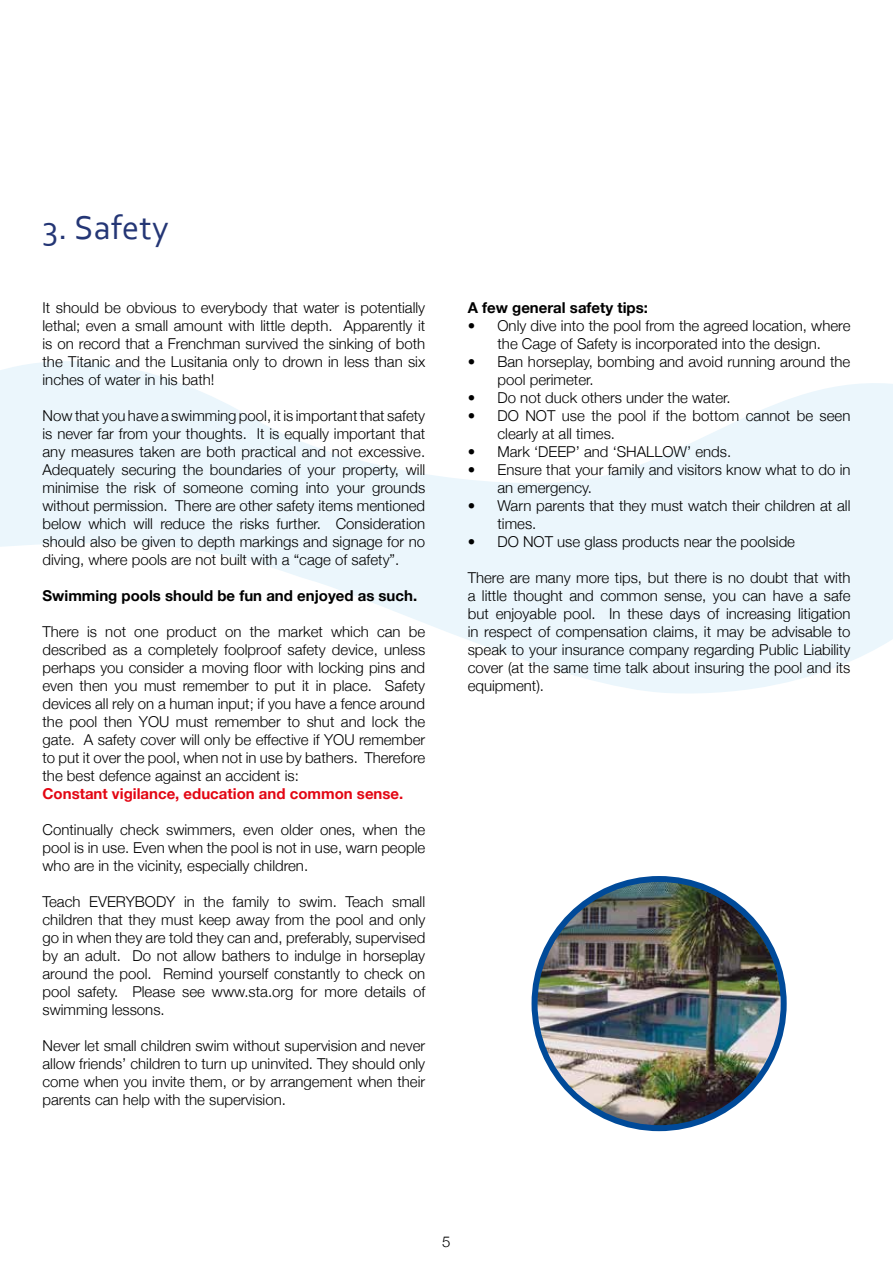
<style>
.page{position:relative;width:893px;height:1263px;background:#fff}
.page>*{position:absolute;margin:0;border:0;box-sizing:border-box;transform-origin:0 0}
.t1{font:34.5px "Corbel";letter-spacing:.01em;color:#243675}
.t2{font:300 15px/18px "Helvetica Neue";color:#000;text-align:justify}
.t3{font:700 15px "Helvetica Neue";color:#000}
.t4{font:700 15px "Helvetica Neue";color:#e30613}
</style>
<div class="page">
<svg style="left:0;top:361px;width:893px;height:332px;fill:#ebf6fc"></svg>
<img style="left:534px;top:879px;width:250px;height:249px;border-radius:125px">
<div style="left:531px;top:876px;width:256px;height:255px;border:6px solid #004a99;border-radius:50%"></div>
<h1 class="t1" style="left:43px;top:207px;width:128px">3. Safety</h1>
<p class="t2" style="left:43px;top:297px;width:384px">It should be obvious to everybody that water is potentially lethal; even a small amount with little depth. Apparently it is on record that a Frenchman survived the sinking of both the Titanic and the Lusitania only to drown in less than six inches of water in his bath!</p>
<p class="t2" style="left:43px;top:405px;width:384px">Now that you have a swimming pool, it is important that safety is never far from your thoughts. It is equally important that any measures taken are both practical and not excessive.<br>Adequately securing the boundaries of your property, will minimise the risk of someone coming into your grounds without permission. There are other safety items mentioned below which will reduce the risks further. Consideration should also be given to depth markings and signage for no diving, where pools are not built with a “cage of safety”.</p>
<p class="t3" style="left:43px;top:583px;width:376px">Swimming pools should be fun and enjoyed as such.</p>
<p class="t2" style="left:43px;top:621px;width:384px">There is not one product on the market which can be described as a completely foolproof safety device, unless perhaps you consider a moving floor with locking pins and even then you must remember to put it in place. Safety devices all rely on a human input; if you have a fence around the pool then YOU must remember to shut and lock the gate. A safety cover will only be effective if YOU remember to put it over the pool, when not in use by bathers. Therefore the best defence against an accident is:</p>
<p class="t4" style="left:43px;top:781px;width:362px">Constant vigilance, education and common sense.</p>
<p class="t2" style="left:43px;top:819px;width:384px">Continually check swimmers, even older ones, when the pool is in use. Even when the pool is not in use, warn people who are in the vicinity, especially children.</p>
<p class="t2" style="left:43px;top:891px;width:384px">Teach EVERYBODY in the family to swim. Teach small children that they must keep away from the pool and only go in when they are told they can and, preferably, supervised by an adult. Do not allow bathers to indulge in horseplay around the pool. Remind yourself constantly to check on pool safety. Please see www.sta.org for more details of swimming lessons.</p>
<p class="t2" style="left:43px;top:1035px;width:384px">Never let small children swim without supervision and never allow friends’ children to turn up uninvited. They should only come when you invite them, or by arrangement when their parents can help with the supervision.</p>
<p class="t3" style="left:468px;top:295px;width:182px">A few general safety tips:</p>
<p class="t2" style="left:468px;top:315px;width:384px;text-align:center">• Only dive into the pool from the agreed location, where the Cage of Safety is incorporated into the design.</p>
<p class="t2" style="left:497px;top:351px;width:354px;text-indent:-30px">• Ban horseplay, bombing and avoid running around the pool perimeter.</p>
<p class="t2" style="left:468px;top:387px;width:264px">• Do not duck others under the water.</p>
<p class="t2" style="left:497px;top:405px;width:354px;text-indent:-30px">• DO NOT use the pool if the bottom cannot be seen clearly at all times.</p>
<p class="t2" style="left:468px;top:441px;width:265px">• Mark ‘DEEP’ and ‘SHALLOW’ ends.</p>
<p class="t2" style="left:497px;top:459px;width:354px;text-indent:-30px">• Ensure that your family and visitors know what to do in an emergency.</p>
<p class="t2" style="left:497px;top:495px;width:354px;text-indent:-30px">• Warn parents that they must watch their children at all times.</p>
<p class="t2" style="left:468px;top:531px;width:329px">• DO NOT use glass products near the poolside</p>
<p class="t2" style="left:468px;top:567px;width:384px">There are many more tips, but there is no doubt that with a little thought and common sense, you can have a safe but enjoyable pool. In these days of increasing litigation in respect of compensation claims, it may be advisable to speak to your insurance company regarding Public Liability cover (at the same time talk about insuring the pool and its equipment).</p>
<p class="t2" style="left:442px;top:1232px;width:10px">5</p>
</div>
